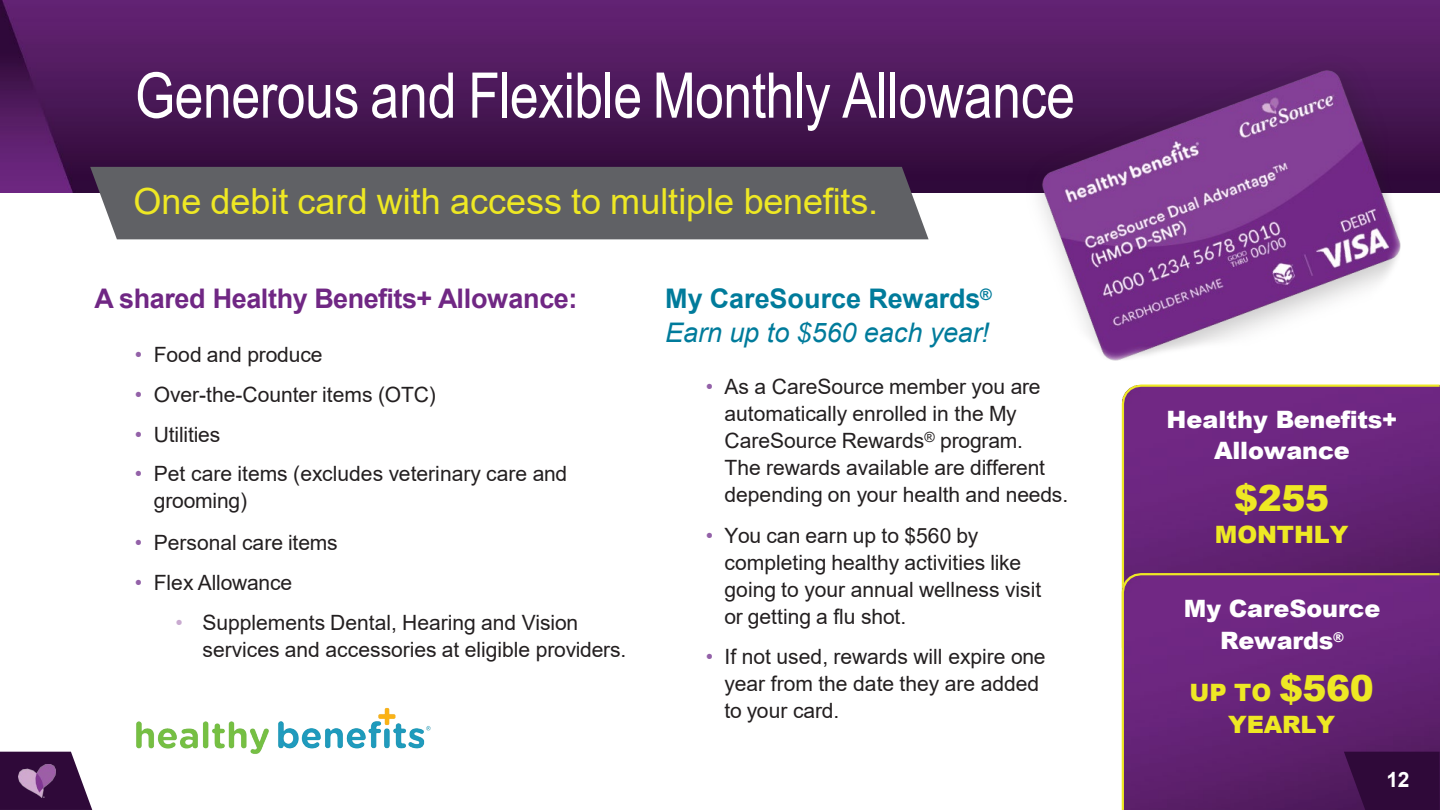
<style>
.page{position:relative;width:1440px;height:810px;background:#fff}
.page>*{position:absolute;margin:0;border:0;box-sizing:border-box;transform-origin:0 0}
.t1{font:63px "Arial Narrow";letter-spacing:-.005em;color:#fff}
.t2{font:36px "Arial";color:#eee824}
.t3{font:900 36px "Arial";color:#eee824}
.t4{font:700 27px "Arial";letter-spacing:-.015em;color:#702784}
.t5{font:italic 27px "Arial";letter-spacing:-.005em;color:#007b9b}
.t6{font:700 27px "Arial";letter-spacing:-.005em;color:#007b9b}
.t7{font:900 24px/31.3px "Arial";letter-spacing:-.005em;color:#fff;text-align:center}
.t8{font:900 24px "Arial";letter-spacing:-.005em;color:#eee824}
.t9{font:21px/27px "Arial";color:#231f20}
.t10{font:700 21px "Arial";color:#fff}
.s1{color:#9361a8}
.s2{color:#c9aad0}
.s3{font-size:36px}
</style>
<div class="page">
<img style="left:0;top:0;width:1440px;height:192px">
<svg style="left:1121px;top:384px;width:319px;height:188px;background:#6b2979"></svg>
<svg style="left:1121px;top:572px;width:319px;height:238px;background:#682776"></svg>
<div style="left:90px;top:167px;width:839px;height:72px;background:#606165"></div>
<img style="left:136px;top:707px;width:295px;height:47px">
<svg style="left:0;top:752px;width:92px;height:58px;background:#4d2d56"></svg>
<img style="left:18px;top:764px;width:38px;height:34px">
<svg style="left:1344px;top:752px;width:96px;height:58px;background:#320a3d"></svg>
<img style="left:1026px;top:54px;width:393px;height:307px">
<h2 class="t1" style="left:135px;top:49px;width:942px">Generous and Flexible Monthly Allowance</h2>
<p class="t2" style="left:133px;top:176px;width:746px">One debit card with access to multiple benefits.</p>
<p class="t4" style="left:94px;top:279px;width:485px">A shared Healthy Benefits+ Allowance:</p>
<p class="t9" style="left:135px;top:341px;width:189px"><span class="s1">•</span> Food and produce</p>
<p class="t9" style="left:135px;top:381px;width:302px"><span class="s1">•</span> Over-the-Counter items (OTC)</p>
<p class="t9" style="left:135px;top:421px;width:87px"><span class="s1">•</span> Utilities</p>
<p class="t9" style="left:154px;top:460px;width:415px;text-indent:-19px"><span class="s1">•</span> Pet care items (excludes veterinary care and grooming)</p>
<p class="t9" style="left:135px;top:529px;width:204px"><span class="s1">•</span> Personal care items</p>
<p class="t9" style="left:135px;top:569px;width:159px"><span class="s1">•</span> Flex Allowance</p>
<p class="t9" style="left:202px;top:609px;width:425px;text-indent:-27px"><span class="s2">•</span> Supplements Dental, Hearing and Vision services and accessories at eligible providers.</p>
<p class="t6" style="left:665px;top:279px;width:328px">My CareSource Rewards<sup>®</sup></p>
<p class="t5" style="left:665px;top:315px;width:325px">Earn up to $560 each year!</p>
<p class="t9" style="left:725px;top:373px;width:345px;text-indent:-19px"><span class="s1">•</span> As a CareSource member you are automatically enrolled in the My CareSource Rewards<sup>®</sup> program.<br>The rewards available are different depending on your health and needs.</p>
<p class="t9" style="left:725px;top:522px;width:318px;text-indent:-19px"><span class="s1">•</span> You can earn up to $560 by completing healthy activities like going to your annual wellness visit or getting a flu shot.</p>
<p class="t9" style="left:725px;top:643px;width:322px;text-indent:-19px"><span class="s1">•</span> If not used, rewards will expire one year from the date they are added to your card.</p>
<p class="t7" style="left:1166px;top:403px;width:233px">Healthy Benefits+<br>Allowance</p>
<p class="t3" style="left:1234px;top:472px;width:96px">$255</p>
<p class="t8" style="left:1215px;top:517px;width:135px">MONTHLY</p>
<p class="t7" style="left:1184px;top:592px;width:198px">My CareSource<br>Rewards<sup>®</sup></p>
<p class="t8" style="left:1190px;top:675px;width:186px">UP TO <span class="s3">$560</span></p>
<p class="t8" style="left:1228px;top:707px;width:108px">YEARLY</p>
<p class="t10" style="left:1387px;top:765px;width:25px">12</p>
</div>
